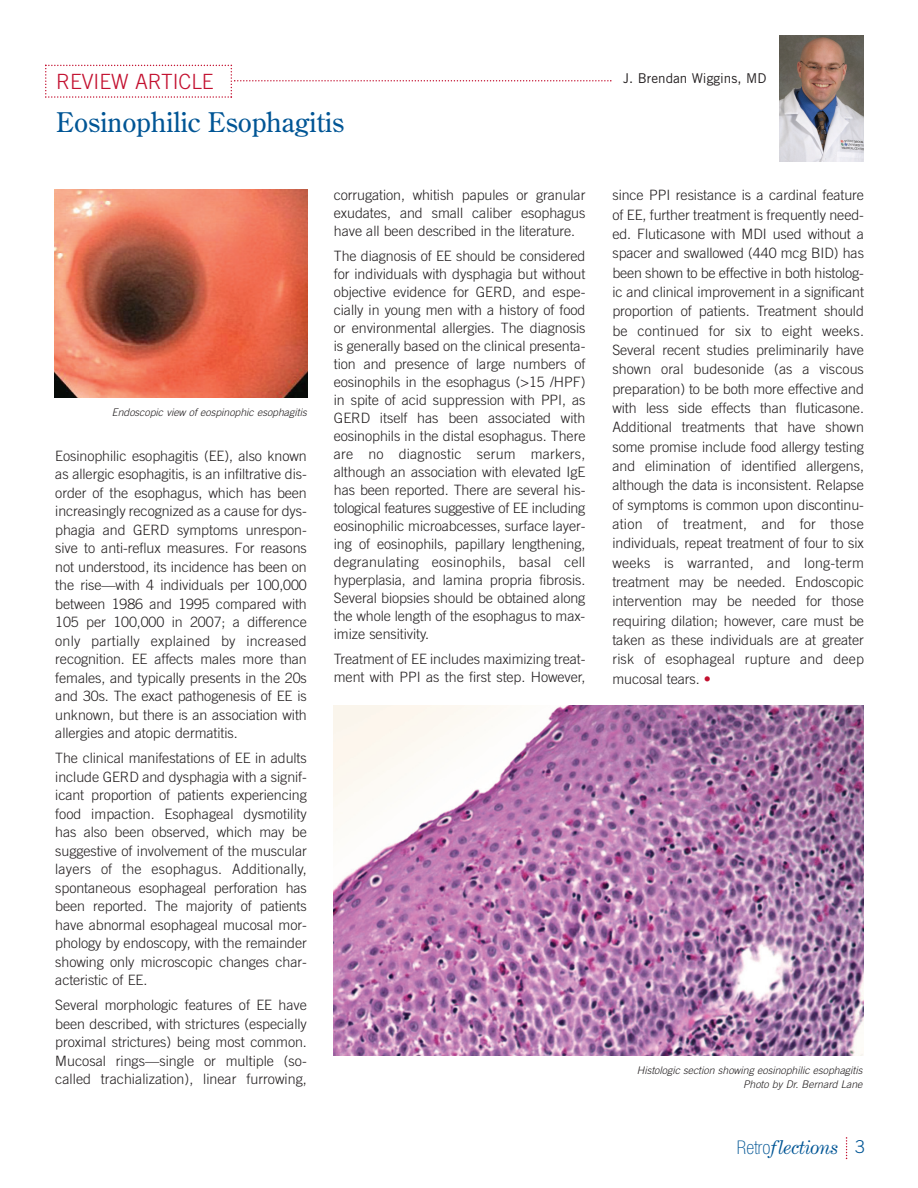
<style>
.page{position:relative;width:918px;height:1188px;background:#fff}
.page>*{position:absolute;margin:0;border:0;box-sizing:border-box;transform-origin:0 0}
.t1{font:27px "Century Old Style";color:#005595}
.t2{font:300 21px "Trade Gothic";color:#c3102f}
.t3{font:italic 18.9px "Century Expanded";letter-spacing:-.03em;color:#005595}
.t4{font:300 14.25px/18.5px "Trade Gothic";letter-spacing:-.005em;color:#231f20;text-align:justify}
.t5{font:13.5px "Trade Gothic";color:#231f20}
.t6{font:italic 300 10.5px/13.4px "Trade Gothic";color:#231f20;text-align:right}
.s1{color:#c3102f}
.s2{font-family:"Helvetica Neue";font-weight:100;font-style:normal;font-stretch:condensed}
.s3{font-family:"Trade Gothic";font-weight:300;font-style:normal;font-size:17.85px}
</style>
<div class="page">
<img style="left:54px;top:189px;width:254px;height:209px">
<img style="left:334px;top:706px;width:530px;height:349px">
<svg style="left:45px;top:65px;width:567px;height:33px"></svg>
<svg style="left:846px;top:1137px;width:1px;height:22px"></svg>
<img style="left:780px;top:35px;width:84px;height:127px">
<h2 class="t2" style="left:56px;top:73px;width:159px">REVIEW ARTICLE</h2>
<h1 class="t1" style="left:56px;top:111px;width:290px">Eosinophilic Esophagitis</h1>
<p class="t6" style="left:112px;top:407px;width:198px">Endoscopic view of eospinophic esophagitis</p>
<p class="t4" style="left:55px;top:448px;width:253px">Eosinophilic esophagitis (EE), also known as allergic esophagitis, is an infiltrative dis&shy;order of the esophagus, which has been increasingly recognized as a cause for dys&shy;phagia and GERD symptoms unrespon&shy;sive to anti-reflux measures. For reasons not understood, its incidence has been on the rise—with 4 individuals per 100,000 between 1986 and 1995 compared with 105 per 100,000 in 2007; a difference only partially explained by increased recognition. EE affects males more than females, and typically presents in the 20s and 30s. The exact pathogenesis of EE is unknown, but there is an association with allergies and atopic dermatitis.</p>
<p class="t4" style="left:55px;top:750px;width:253px">The clinical manifestations of EE in adults include GERD and dysphagia with a signif&shy;icant proportion of patients experiencing food impaction. Esophageal dysmotility has also been observed, which may be suggestive of involvement of the muscular layers of the esophagus. Additionally, spontaneous esophageal perforation has been reported. The majority of patients have abnormal esophageal mucosal mor&shy;phology by endoscopy, with the remainder showing only microscopic changes char&shy;acteristic of EE.</p>
<p class="t4" style="left:55px;top:997px;width:253px">Several morphologic features of EE have been described, with strictures (especially proximal strictures) being most common.<br>Mucosal rings—single or multiple (so&shy;called trachialization), linear furrowing,</p>
<p class="t4" style="left:334px;top:188px;width:253px;line-height:18px">corrugation, whitish papules or granular exudates, and small caliber esophagus have all been described in the literature.</p>
<p class="t4" style="left:334px;top:248px;width:253px;line-height:18px">The diagnosis of EE should be considered for individuals with dysphagia but without objective evidence for GERD, and espe&shy;cially in young men with a history of food or environmental allergies. The diagnosis is generally based on the clinical presenta&shy;tion and presence of large numbers of eosinophils in the esophagus (&gt;15 /HPF) in spite of acid suppression with PPI, as GERD itself has been associated with eosinophils in the distal esophagus. There are no diagnostic serum markers, although an association with elevated IgE has been reported. There are several his&shy;tological features suggestive of EE including eosinophilic microabcesses, surface layer&shy;ing of eosinophils, papillary lengthening, degranulating eosinophils, basal cell hyperplasia, and lamina propria fibrosis.<br>Several biopsies should be obtained along the whole length of the esophagus to max&shy;imize sensitivity.</p>
<p class="t4" style="left:334px;top:651px;width:253px;line-height:18px">Treatment of EE includes maximizing treat&shy;ment with PPI as the first step. However,</p>
<p class="t5" style="left:623px;top:73px;width:145px">J. Brendan Wiggins, MD</p>
<p class="t4" style="left:612px;top:187px;width:253px;line-height:19.4px">since PPI resistance is a cardinal feature of EE, further treatment is frequently need&shy;ed. Fluticasone with MDI used without a spacer and swallowed (440 mcg BID) has been shown to be effective in both histolog&shy;ic and clinical improvement in a significant proportion of patients. Treatment should be continued for six to eight weeks.<br>Several recent studies preliminarily have shown oral budesonide (as a viscous preparation) to be both more effective and with less side effects than fluticasone.<br>Additional treatments that have shown some promise include food allergy testing and elimination of identified allergens, although the data is inconsistent. Relapse of symptoms is common upon discontinu&shy;ation of treatment, and for those individuals, repeat treatment of four to six weeks is warranted, and long-term treatment may be needed. Endoscopic intervention may be needed for those requiring dilation; however, care must be taken as these individuals are at greater risk of esophageal rupture and deep mucosal tears. <span class="s1">•</span></p>
<p class="t6" style="left:637px;top:1065px;width:229px">Histologic section showing eosinophilic esophagitis<br>Photo by Dr. Bernard Lane</p>
<h3 class="t3" style="left:737px;top:1140px;width:130px"><span class="s2">Retro</span>flections <span class="s3">3</span></h3>
</div>
